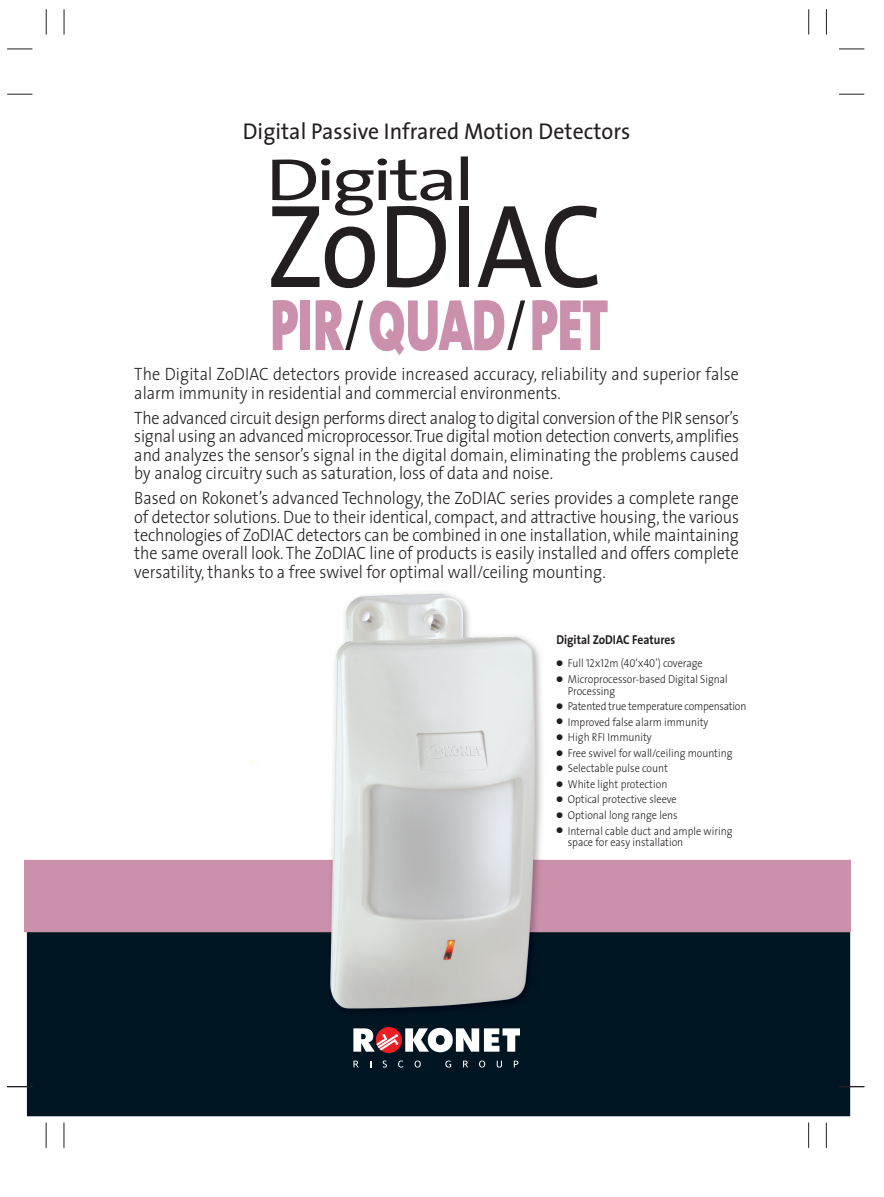
<style>
.page{position:relative;width:884px;height:1197px;background:#fff}
.page>*{position:absolute;margin:0;border:0;box-sizing:border-box;transform-origin:0 0}
.t1{font:119.38px "The Sans";letter-spacing:-.01em;color:#231f20;scale:.9 1}
.t2{font:73.5px "The Sans Black Caps";letter-spacing:-.01em;color:#cb90ac;scale:.71 1}
.t3{font:59.62px "The Sans";letter-spacing:-.055em;color:#231f20;scale:1.34 1}
.t4{font:22.88px "The Sans";color:#231f20;scale:.95 1}
.t5{font:300 17.88px/18.2px "The Sans";color:#231f20;text-align:justify;scale:.9 1}
.t6{font:700 12.88px "The Sans";color:#231f20;scale:.9 1}
.t7{font:300 11.5px/11.5px "The Sans";color:#231f20;scale:.9 1}
.t8{font:300 11.5px "The Sans";letter-spacing:-.02em;color:#231f20;scale:.9 1}
.s1{font-family:"The Sans Caps";color:#231f20}
.s2{font-family:"Helvetica Neue";font-weight:900;font-size:67.62px}
.s3{font-family:"The Sans Light Caps";font-weight:400}
</style>
<div class="page">
<img style="left:24px;top:575px;width:826px;height:542px">
<svg style="left:64px;top:1122px;width:1px;height:25px"></svg>
<svg style="left:808px;top:1122px;width:1px;height:25px"></svg>
<svg style="left:46px;top:1122px;width:1px;height:25px"></svg>
<svg style="left:825px;top:1122px;width:1px;height:25px"></svg>
<svg style="left:353px;top:1060px;width:5px;height:7px"></svg>
<svg style="left:382px;top:1060px;width:5px;height:7px"></svg>
<svg style="left:398px;top:1060px;width:5px;height:7px"></svg>
<svg style="left:414px;top:1060px;width:6px;height:7px"></svg>
<svg style="left:445px;top:1060px;width:6px;height:7px"></svg>
<svg style="left:463px;top:1060px;width:5px;height:7px"></svg>
<svg style="left:479px;top:1060px;width:6px;height:7px"></svg>
<svg style="left:496px;top:1060px;width:6px;height:7px"></svg>
<svg style="left:513px;top:1060px;width:5px;height:7px"></svg>
<svg style="left:405px;top:1027px;width:115px;height:25px"></svg>
<svg style="left:376px;top:1026px;width:26px;height:26px"></svg>
<svg style="left:353px;top:1028px;width:45px;height:23px"></svg>
<svg style="left:7px;top:49px;width:25px;height:1px"></svg>
<svg style="left:839px;top:49px;width:25px;height:1px"></svg>
<svg style="left:64px;top:9px;width:1px;height:26px"></svg>
<svg style="left:808px;top:9px;width:1px;height:26px"></svg>
<svg style="left:46px;top:9px;width:1px;height:26px"></svg>
<svg style="left:826px;top:9px;width:1px;height:26px"></svg>
<svg style="left:7px;top:94px;width:25px;height:1px"></svg>
<svg style="left:839px;top:94px;width:25px;height:1px"></svg>
<svg style="left:7px;top:1086px;width:25px;height:1px"></svg>
<svg style="left:838px;top:1086px;width:26px;height:1px"></svg>
<p class="t4" style="left:243px;top:122px;width:409px">Digital Passive Infrared Motion Detectors</p>
<h3 class="t3" style="left:265px;top:155px;width:158px">Digital</h3>
<h1 class="t1" style="left:266px;top:198px;width:375px">ZoDIAC</h1>
<h2 class="t2" style="left:270px;top:281px;width:477px">PIR<span class="s1">/</span><span class="s2">Q</span>UAD<span class="s1">/</span>PET</h2>
<p class="t5" style="left:134px;top:367px;width:673px">The Digital ZoDIAC detectors provide increased accuracy, reliability and superior false alarm immunity in residential and commercial environments.</p>
<p class="t5" style="left:134px;top:410px;width:673px">The advanced circuit design performs direct analog to digital conversion of the PIR sensor’s signal using an advanced microprocessor. True digital motion detection converts, amplifies and analyzes the sensor’s signal in the digital domain, eliminating the problems caused by analog circuitry such as saturation, loss of data and noise.</p>
<p class="t5" style="left:134px;top:491px;width:673px">Based on Rokonet’s advanced Technology, the ZoDIAC series provides a complete range of detector solutions. Due to their identical, compact, and attractive housing, the various technologies of ZoDIAC detectors can be combined in one installation, while maintaining the same overall look. The ZoDIAC line of products is easily installed and offers complete versatility, thanks to a free swivel for optimal wall/ceiling mounting.</p>
<p class="t6" style="left:556px;top:634px;width:133px">Digital ZoDIAC Features</p>
<p class="t7" style="left:556px;top:659px;width:164px">● Full <span class="s3">12x12</span>m (<span class="s3">40’x40’</span>) coverage</p>
<p class="t7" style="left:567px;top:674px;width:179px;text-indent:-11px">● Microprocessor-based Digital Signal<br>Processing</p>
<p class="t8" style="left:556px;top:701px;width:212px">● Patented true temperature compensation</p>
<p class="t7" style="left:556px;top:717px;width:170px">● Improved false alarm immunity</p>
<p class="t7" style="left:556px;top:732px;width:107px">● High RFI Immunity</p>
<p class="t7" style="left:556px;top:748px;width:197px">● Free swivel for wall/ceiling mounting</p>
<p class="t7" style="left:556px;top:763px;width:125px">● Selectable pulse count</p>
<p class="t7" style="left:556px;top:779px;width:125px">● White light protection</p>
<p class="t7" style="left:556px;top:794px;width:135px">● Optical protective sleeve</p>
<p class="t7" style="left:556px;top:810px;width:136px">● Optional long range lens</p>
<p class="t7" style="left:567px;top:826px;width:184px;text-indent:-11px">● Internal cable duct and ample wiring space for easy installation</p>
</div>
